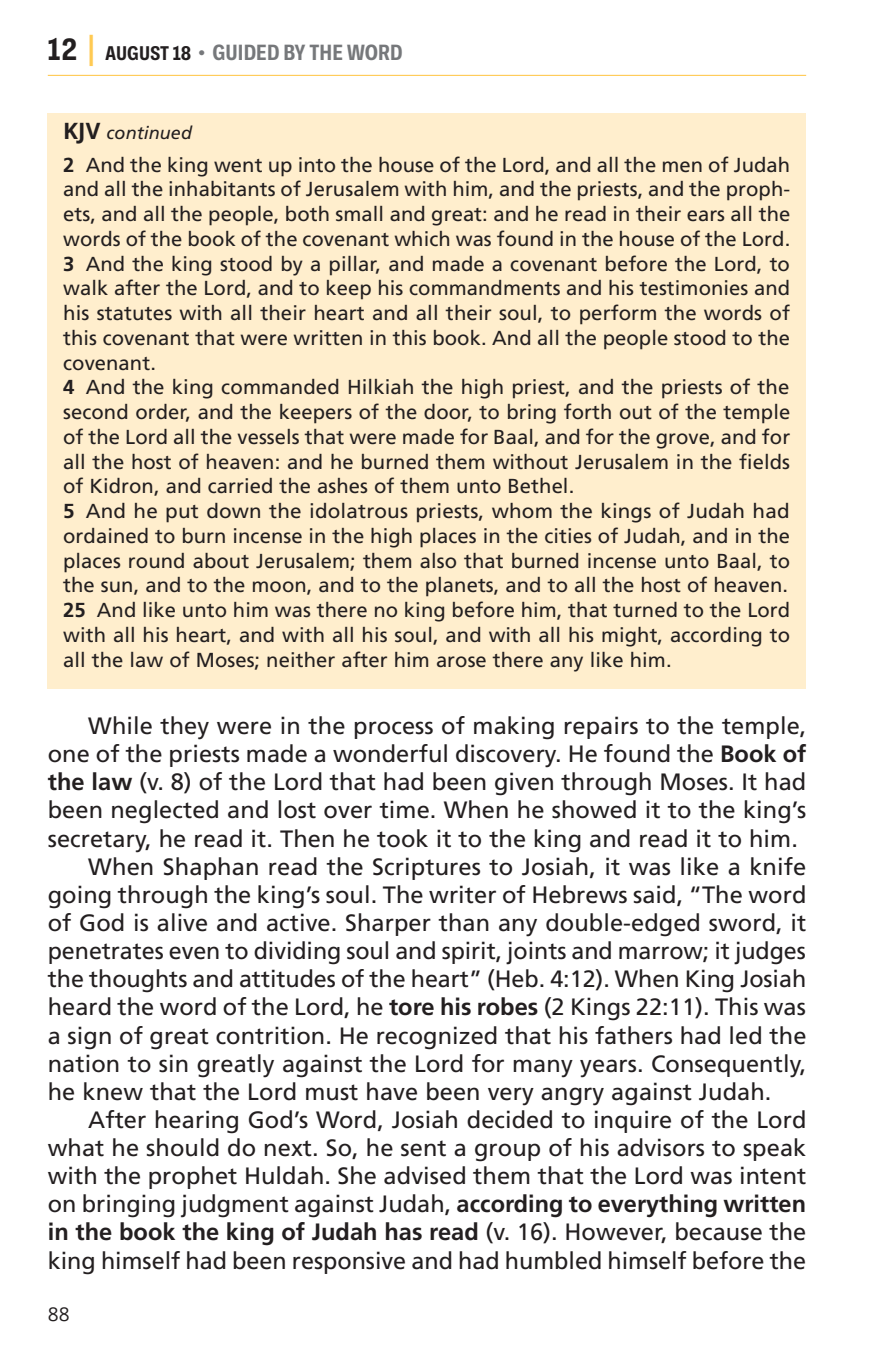
<style>
.page{position:relative;width:871px;height:1357px;background:#fff}
.page>*{position:absolute;margin:0;border:0;box-sizing:border-box;transform-origin:0 0}
.t1{font:23.62px "Frutiger LT Std";letter-spacing:.005em;color:#231f20}
.t2{font:700 23.62px "Frutiger LT Std";letter-spacing:.005em;color:#231f20}
.t3{font:700 22.5px "Ballinger Condensed";color:#76787b}
.t4{font:20.25px/24.8px "Frutiger LT Std";letter-spacing:.005em;color:#231f20}
.t5{font:19.12px "Open Sans";color:#231f20}
.t6{font:italic 18px "Frutiger LT Std";letter-spacing:.005em;color:#231f20}
.s1{font-size:31.5px;color:#231f20}
.s2{font-size:31.5px;color:#ffca53}
.s3{font-size:20.25px;color:#231f20}
.s4{font-size:20.25px}
.s5{font-family:"Open Sans";font-weight:700;font-style:normal;font-size:22.5px}
.s6{font-weight:700}
.s7{font-weight:400}
</style>
<div class="page">
<hr style="left:48px;top:75px;width:758px;height:1px;background:#ffca53">
<div style="left:48px;top:113px;width:758px;height:575px;background:#ffeecd"></div>
<p class="t3" style="left:48px;top:40px;width:356px"><span class="s1">12</span> <span class="s2">|</span> <span class="s3">AUGUST 18</span> <span class="s4">•</span> GUIDED BY THE WORD</p>
<p class="t6" style="left:63px;top:122px;width:130px"><span class="s5">KJV</span> continued</p>
<p class="t4" style="left:63px;top:152px;width:728px"><span class="s6">2</span> And the king went up into the house of the Lord, and all the men of Judah and all the inhabitants of Jerusalem with him, and the priests, and the proph&shy;ets, and all the people, both small and great: and he read in their ears all the words of the book of the covenant which was found in the house of the Lord.<br><span class="s6">3</span> And the king stood by a pillar, and made a covenant before the Lord, to walk after the Lord, and to keep his commandments and his testimonies and his statutes with all their heart and all their soul, to perform the words of this covenant that were written in this book. And all the people stood to the covenant.<br><span class="s6">4</span> And the king commanded Hilkiah the high priest, and the priests of the second order, and the keepers of the door, to bring forth out of the temple of the Lord all the vessels that were made for Baal, and for the grove, and for all the host of heaven: and he burned them without Jerusalem in the fields of Kidron, and carried the ashes of them unto Bethel.<br><span class="s6">5</span> And he put down the idolatrous priests, whom the kings of Judah had ordained to burn incense in the high places in the cities of Judah, and in the places round about Jerusalem; them also that burned incense unto Baal, to the sun, and to the moon, and to the planets, and to all the host of heaven.<br><span class="s6">25</span> And like unto him was there no king before him, that turned to the Lord with all his heart, and with all his soul, and with all his might, according to all the law of Moses; neither after him arose there any like him.</p>
<p class="t1" style="left:88px;top:712px;width:719px">While they were in the process of making repairs to the temple,</p>
<p class="t1" style="left:48px;top:740px;width:760px">one of the priests made a wonderful discovery. He found the <span class="s6">Book of</span></p>
<p class="t1" style="left:48px;top:768px;width:760px"><span class="s6">the law</span> (v. 8) of the Lord that had been given through Moses. It had</p>
<p class="t1" style="left:48px;top:796px;width:760px">been neglected and lost over time. When he showed it to the king’s</p>
<p class="t1" style="left:48px;top:824px;width:751px">secretary, he read it. Then he took it to the king and read it to him.</p>
<p class="t1" style="left:88px;top:852px;width:719px">When Shaphan read the Scriptures to Josiah, it was like a knife</p>
<p class="t1" style="left:48px;top:881px;width:760px">going through the king’s soul. The writer of Hebrews said, “The word</p>
<p class="t1" style="left:48px;top:909px;width:760px">of God is alive and active. Sharper than any double-edged sword, it</p>
<p class="t1" style="left:48px;top:937px;width:759px">penetrates even to dividing soul and spirit, joints and marrow; it judges</p>
<p class="t1" style="left:48px;top:965px;width:760px">the thoughts and attitudes of the heart” (Heb. 4:12). When King Josiah</p>
<p class="t1" style="left:48px;top:993px;width:759px">heard the word of the Lord, he <span class="s6">tore his robes</span> (2 Kings 22:11). This was</p>
<p class="t1" style="left:48px;top:1021px;width:760px">a sign of great contrition. He recognized that his fathers had led the</p>
<p class="t1" style="left:48px;top:1049px;width:760px">nation to sin greatly against the Lord for many years. Consequently,</p>
<p class="t1" style="left:48px;top:1077px;width:725px">he knew that the Lord must have been very angry against Judah.</p>
<p class="t1" style="left:88px;top:1106px;width:719px">After hearing God’s Word, Josiah decided to inquire of the Lord</p>
<p class="t1" style="left:48px;top:1134px;width:760px">what he should do next. So, he sent a group of his advisors to speak</p>
<p class="t1" style="left:48px;top:1162px;width:760px">with the prophet Huldah. She advised them that the Lord was intent</p>
<p class="t1" style="left:48px;top:1190px;width:760px">on bringing judgment against Judah, <span class="s6">according to everything written</span></p>
<p class="t2" style="left:48px;top:1218px;width:760px">in the book the king of Judah has read <span class="s7">(v. 16). However, because the</span></p>
<p class="t1" style="left:48px;top:1246px;width:760px">king himself had been responsive and had humbled himself before the</p>
<p class="t5" style="left:48px;top:1301px;width:23px">88</p>
</div>
